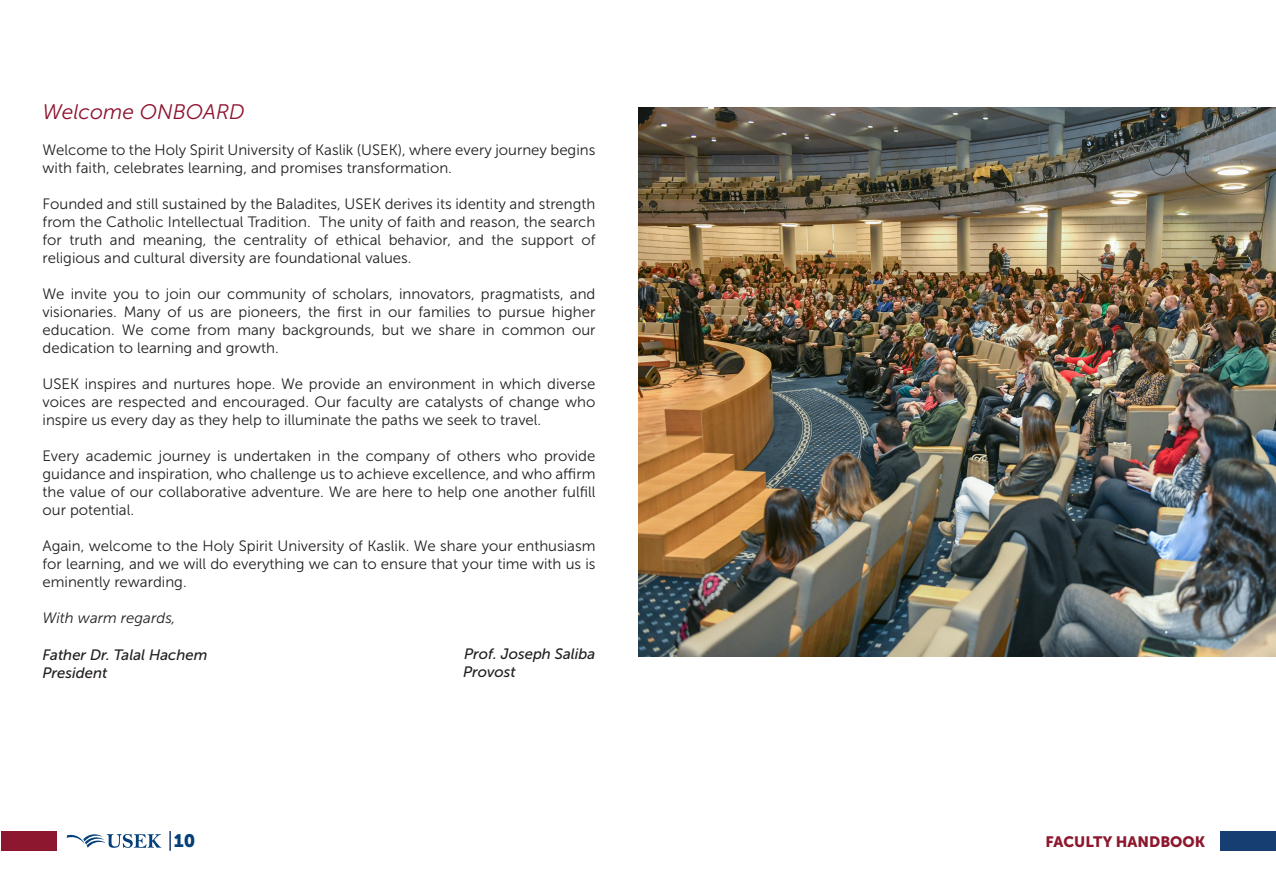
<style>
.page{position:relative;width:1276px;height:893px;background:#fff}
.page>*{position:absolute;margin:0;border:0;box-sizing:border-box;transform-origin:0 0}
.t1{font:italic 21px "Museo Sans 300";color:#8d122e}
.t2{font:18px "Museo Sans 900";color:#033f78}
.t3{font:15px/18px "Museo Sans 300";color:#231f20;text-align:justify}
.t4{font:italic 15px "Museo Sans 500";color:#231f20}
.t5{font:italic 15px "Museo Sans 300";color:#231f20}
.t6{font:15px "Museo Sans 900";color:#8d172e}
</style>
<div class="page">
<div style="left:1px;top:831px;width:56px;height:20px;background:#8d172e"></div>
<div style="left:1220px;top:831px;width:56px;height:20px;background:#163e72"></div>
<svg style="left:67px;top:834px;width:94px;height:14px"></svg>
<hr style="left:169px;top:831px;width:2px;height:20px;background:#163e72">
<img style="left:638px;top:107px;width:638px;height:550px">
<p class="t1" style="left:43px;top:100px;width:204px">Welcome ONBOARD</p>
<p class="t3" style="left:43px;top:141px;width:554px">Welcome to the Holy Spirit University of Kaslik (USEK), where every journey begins with faith, celebrates learning, and promises transformation.</p>
<p class="t3" style="left:43px;top:195px;width:554px">Founded and still sustained by the Baladites, USEK derives its identity and strength from the Catholic Intellectual Tradition. The unity of faith and reason, the search for truth and meaning, the centrality of ethical behavior, and the support of religious and cultural diversity are foundational values.</p>
<p class="t3" style="left:43px;top:285px;width:554px">We invite you to join our community of scholars, innovators, pragmatists, and visionaries. Many of us are pioneers, the first in our families to pursue higher education. We come from many backgrounds, but we share in common our dedication to learning and growth.</p>
<p class="t3" style="left:43px;top:375px;width:554px">USEK inspires and nurtures hope. We provide an environment in which diverse voices are respected and encouraged. Our faculty are catalysts of change who inspire us every day as they help to illuminate the paths we seek to travel.</p>
<p class="t3" style="left:43px;top:447px;width:554px">Every academic journey is undertaken in the company of others who provide guidance and inspiration, who challenge us to achieve excellence, and who affirm the value of our collaborative adventure. We are here to help one another fulfill our potential.</p>
<p class="t3" style="left:43px;top:537px;width:554px">Again, welcome to the Holy Spirit University of Kaslik. We share your enthusiasm for learning, and we will do everything we can to ensure that your time with us is eminently rewarding.</p>
<p class="t5" style="left:43px;top:610px;width:135px">With warm regards,</p>
<p class="t4" style="left:464px;top:645px;width:133px">Prof. Joseph Saliba</p>
<p class="t4" style="left:463px;top:663px;width:54px">Provost</p>
<p class="t4" style="left:43px;top:646px;width:166px">Father Dr. Talal Hachem</p>
<p class="t4" style="left:43px;top:664px;width:66px">President</p>
<p class="t2" style="left:174px;top:831px;width:23px">10</p>
<p class="t6" style="left:1045px;top:833px;width:161px">FACULTY HANDBOOK</p>
</div>
